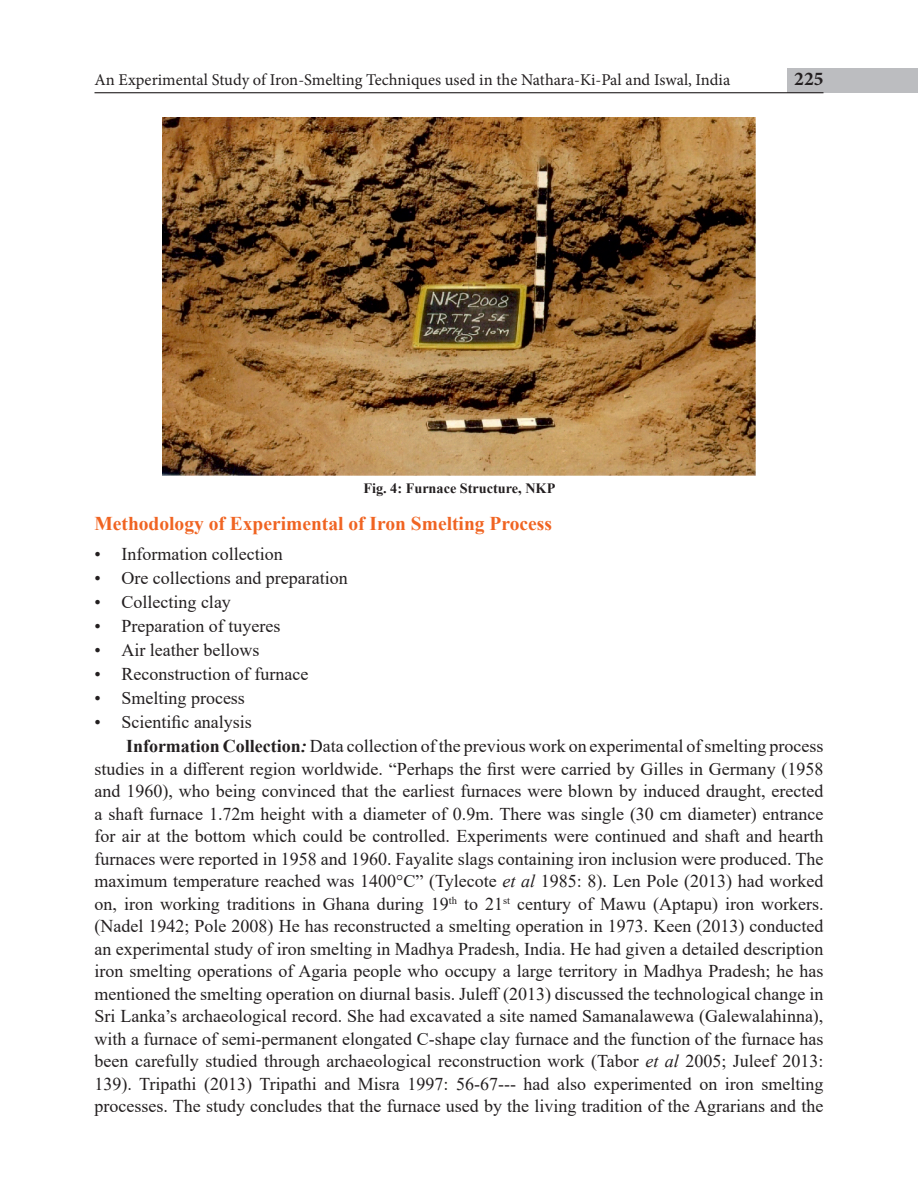
<style>
.page{position:relative;width:918px;height:1188px;background:#fff}
.page>*{position:absolute;margin:0;border:0;box-sizing:border-box;transform-origin:0 0}
.sub_head_1{font:700 19.5px "Times New Roman";color:#f06422}
.t1{font:700 19.5px "Minion Pro";color:#231f20}
.Body_text{font:18px/22.5px "Times New Roman";color:#231f20;text-align:justify}
.t2{font:16.5px "Minion Pro";letter-spacing:-.005em;color:#231f20}
.t3{font:700 14.25px "Times New Roman";color:#231f20}
.s1{font-weight:700}
.s2{font-weight:700;font-style:italic}
.s3{font-style:italic}
</style>
<div class="page">
<div style="left:788px;top:68px;width:130px;height:25px;background:#bcbdc0"></div>
<hr style="left:94px;top:92px;width:730px;height:1px;background:#231f20">
<img style="left:163px;top:117px;width:592px;height:358px">
<p class="t2" style="left:94px;top:68px;width:637px">An Experimental Study of Iron-Smelting Techniques used in the Nathara-Ki-Pal and Iswal, India</p>
<p class="t1" style="left:794px;top:65px;width:31px">225</p>
<p class="t3" style="left:363px;top:478px;width:194px">Fig. 4: Furnace Structure, NKP</p>
<p class="sub_head_1" style="left:94px;top:510px;width:459px">Methodology of Experimental of Iron Smelting Process</p>
<p class="Body_text" style="left:94px;top:543px;width:190px">• Information collection</p>
<p class="Body_text" style="left:94px;top:567px;width:255px">• Ore collections and preparation</p>
<p class="Body_text" style="left:94px;top:591px;width:138px">• Collecting clay</p>
<p class="Body_text" style="left:94px;top:615px;width:187px">• Preparation of tuyeres</p>
<p class="Body_text" style="left:94px;top:639px;width:166px">• Air leather bellows</p>
<p class="Body_text" style="left:94px;top:663px;width:215px">• Reconstruction of furnace</p>
<p class="Body_text" style="left:94px;top:687px;width:152px">• Smelting process</p>
<p class="Body_text" style="left:94px;top:711px;width:159px">• Scientific analysis</p>
<p class="Body_text" style="left:94px;top:735px;width:731px;text-indent:32px"><span class="s1">Information Collection</span><span class="s2">:</span> Data collection of the previous work on experimental of smelting process studies in a different region worldwide. “Perhaps the first were carried by Gilles in Germany (1958 and 1960), who being convinced that the earliest furnaces were blown by induced draught, erected a shaft furnace 1.72m height with a diameter of 0.9m. There was single (30 cm diameter) entrance for air at the bottom which could be controlled. Experiments were continued and shaft and hearth furnaces were reported in 1958 and 1960. Fayalite slags containing iron inclusion were produced. The maximum temperature reached was 1400°C” (Tylecote <span class="s3">et al</span> 1985: 8). Len Pole (2013) had worked on, iron working traditions in Ghana during 19<sup>th</sup> to 21<sup>st</sup> century of Mawu (Aptapu) iron workers. (Nadel 1942; Pole 2008) He has reconstructed a smelting operation in 1973. Keen (2013) conducted an experimental study of iron smelting in Madhya Pradesh, India. He had given a detailed description iron smelting operations of Agaria people who occupy a large territory in Madhya Pradesh; he has mentioned the smelting operation on diurnal basis. Juleff (2013) discussed the technological change in Sri Lanka’s archaeological record. She had excavated a site named Samanalawewa (Galewalahinna), with a furnace of semi-permanent elongated C-shape clay furnace and the function of the furnace has been carefully studied through archaeological reconstruction work (Tabor <span class="s3">et al</span> 2005; Juleef 2013:<br>139). Tripathi (2013) Tripathi and Misra 1997: 56-67--- had also experimented on iron smelting processes. The study concludes that the furnace used by the living tradition of the Agrarians and the</p>
</div>
